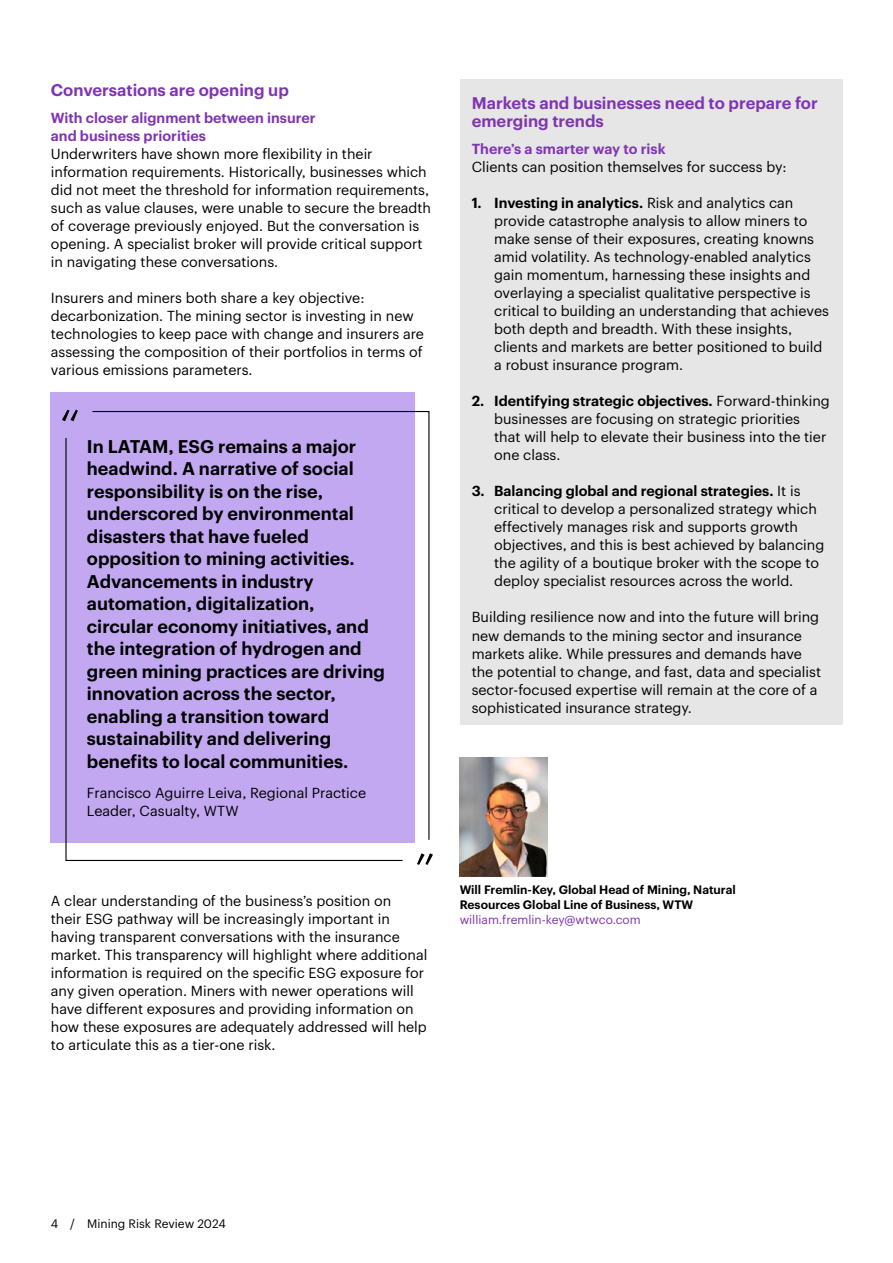
<style>
.page{position:relative;width:893px;height:1263px;background:#fff}
.page>*{position:absolute;margin:0;border:0;box-sizing:border-box;transform-origin:0 0}
.t1{font:600 18px/22.5px "Graphik";color:#000}
.Body_subhead_L1_11_12{font:600 16.5px/18px "Graphik";color:#7f35b2}
.Body_9_5_12{font:14.25px/18px "Graphik";color:#000}
.Body_subhead_L2_9_5_12{font:600 14.25px/18px "Graphik";color:#7f35b2}
.Contact_info_subhead_8_10{font:600 12px/15px "Graphik";color:#000}
.Contact_info_8_10{font:12px "Graphik";color:#7f35b2}
.t2{font:12px "Graphik";color:#000}
.s1{font-weight:600}
</style>
<div class="page">
<img style="left:460px;top:757px;width:88px;height:119px">
<div style="left:460px;top:79px;width:382px;height:645px;background:#e6e6e6"></div>
<div style="left:51px;top:393px;width:364px;height:450px;background:#c2a8f0"></div>
<svg style="left:65px;top:438px;width:338px;height:423px"></svg>
<svg style="left:91px;top:411px;width:339px;height:430px"></svg>
<svg style="left:62px;top:410px;width:16px;height:11px"></svg>
<svg style="left:417px;top:853px;width:16px;height:12px"></svg>
<h3 class="Body_subhead_L1_11_12" style="left:51px;top:79px;width:239px">Conversations are opening up</h3>
<h4 class="Body_subhead_L2_9_5_12" style="left:51px;top:108px;width:266px">With closer alignment between insurer and business priorities</h4>
<p class="Body_9_5_12" style="left:51px;top:144px;width:382px">Underwriters have shown more flexibility in their information requirements. Historically, businesses which did not meet the threshold for information requirements, such as value clauses, were unable to secure the breadth of coverage previously enjoyed. But the conversation is opening. A specialist broker will provide critical support in navigating these conversations.</p>
<p class="Body_9_5_12" style="left:51px;top:288px;width:374px">Insurers and miners both share a key objective: decarbonization. The mining sector is investing in new technologies to keep pace with change and insurers are assessing the composition of their portfolios in terms of various emissions parameters.</p>
<p class="t1" style="left:87px;top:433px;width:299px">In LATAM, ESG remains a major headwind. A narrative of social responsibility is on the rise, underscored by environmental disasters that have fueled opposition to mining activities.<br>Advancements in industry automation, digitalization, circular economy initiatives, and the integration of hydrogen and green mining practices are driving innovation across the sector, enabling a transition toward sustainability and delivering benefits to local communities.</p>
<p class="Body_9_5_12" style="left:87px;top:783px;width:281px">Francisco Aguirre Leiva, Regional Practice<br>Leader, Casualty, WTW</p>
<h3 class="Body_subhead_L1_11_12" style="left:472px;top:93px;width:348px">Markets and businesses need to prepare for emerging trends</h3>
<h4 class="Body_subhead_L2_9_5_12" style="left:472px;top:139px;width:195px">There’s a smarter way to risk</h4>
<p class="Body_9_5_12" style="left:472px;top:157px;width:316px">Clients can position themselves for success by:</p>
<p class="Body_9_5_12" style="left:494px;top:193px;width:336px;text-indent:-22px"><span class="s1">1. Investing in analytics.</span> Risk and analytics can provide catastrophe analysis to allow miners to make sense of their exposures, creating knowns amid volatility. As technology-enabled analytics gain momentum, harnessing these insights and overlaying a specialist qualitative perspective is critical to building an understanding that achieves both depth and breadth. With these insights, clients and markets are better positioned to build a robust insurance program.</p>
<p class="Body_9_5_12" style="left:494px;top:391px;width:337px;text-indent:-22px"><span class="s1">2. Identifying strategic objectives.</span> Forward-thinking businesses are focusing on strategic priorities that will help to elevate their business into the tier one class.</p>
<p class="Body_9_5_12" style="left:494px;top:481px;width:332px;text-indent:-22px"><span class="s1">3. Balancing global and regional strategies.</span> It is critical to develop a personalized strategy which effectively manages risk and supports growth objectives, and this is best achieved by balancing the agility of a boutique broker with the scope to deploy specialist resources across the world.</p>
<p class="Body_9_5_12" style="left:472px;top:607px;width:351px">Building resilience now and into the future will bring new demands to the mining sector and insurance markets alike. While pressures and demands have the potential to change, and fast, data and specialist sector-focused expertise will remain at the core of a sophisticated insurance strategy.</p>
<p class="Body_9_5_12" style="left:51px;top:891px;width:378px">A clear understanding of the business’s position on<br>their ESG pathway will be increasingly important in having transparent conversations with the insurance market. This transparency will highlight where additional information is required on the specific ESG exposure for any given operation. Miners with newer operations will have different exposures and providing information on how these exposures are adequately addressed will help to articulate this as a tier-one risk.</p>
<p class="Contact_info_subhead_8_10" style="left:460px;top:881px;width:278px">Will Fremlin-Key, Global Head of Mining, Natural<br>Resources Global Line of Business, WTW</p>
<p class="Contact_info_8_10" style="left:460px;top:911px;width:183px">william.fremlin-key@wtwco.com</p>
<p class="t2" style="left:51px;top:1215px;width:176px">4 / Mining Risk Review 2024</p>
</div>
